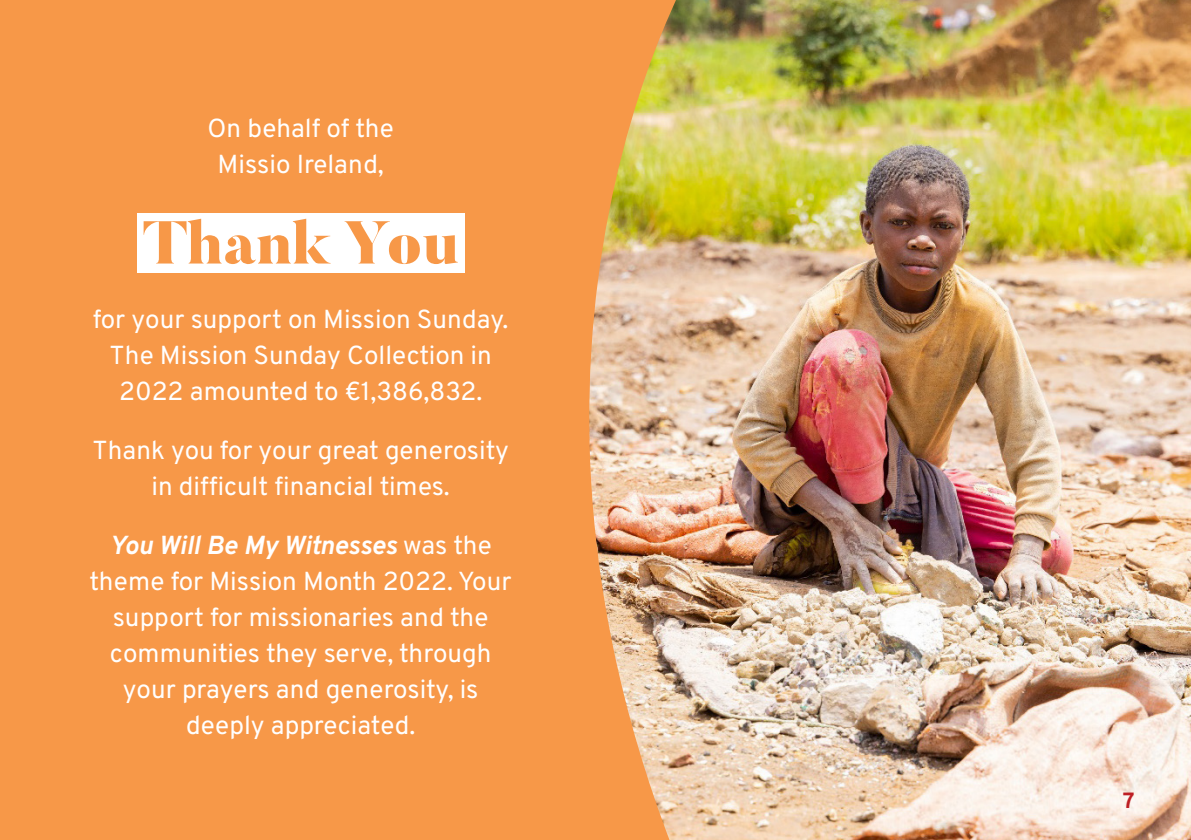
<style>
.page{position:relative;width:1191px;height:840px;background:#fff}
.page>*{position:absolute;margin:0;border:0;box-sizing:border-box;transform-origin:0 0}
.t1{font:900 60px "Butler";color:#f79848}
.t2{font:26px/36px "Overpass";color:#fff;text-align:center}
.t3{font:700 22px "Overpass";color:#be1f24}
.s1{font-weight:700;font-style:italic}
</style>
<div class="page">
<div style="left:0;top:0;width:1191px;height:839px;background:#f79848"></div>
<img style="left:799px;top:0;width:392px;height:839px">
<img style="left:464px;top:0;width:335px;height:839px">
<div style="left:137px;top:213px;width:327px;height:60px;background:#fff"></div>
<p class="t2" style="left:207px;top:109px;width:188px">On behalf of the</p>
<p class="t2" style="left:217px;top:145px;width:168px">Missio Ireland,</p>
<p class="t1" style="left:142px;top:204px;width:318px">Thank You</p>
<p class="t2" style="left:93px;top:300px;width:417px">for your support on Mission Sunday.<br>The Mission Sunday Collection in<br>2022 amounted to €1,386,832.</p>
<p class="t2" style="left:92px;top:430px;width:418px">Thank you for your great generosity in difficult financial times.</p>
<p class="t2" style="left:90px;top:525px;width:423px"><span class="s1">You Will Be My Witnesses</span> was the theme for Mission Month 2022. Your support for missionaries and the communities they serve, through your prayers and generosity, is deeply appreciated.</p>
<p class="t3" style="left:1122px;top:782px;width:13px">7</p>
</div>
